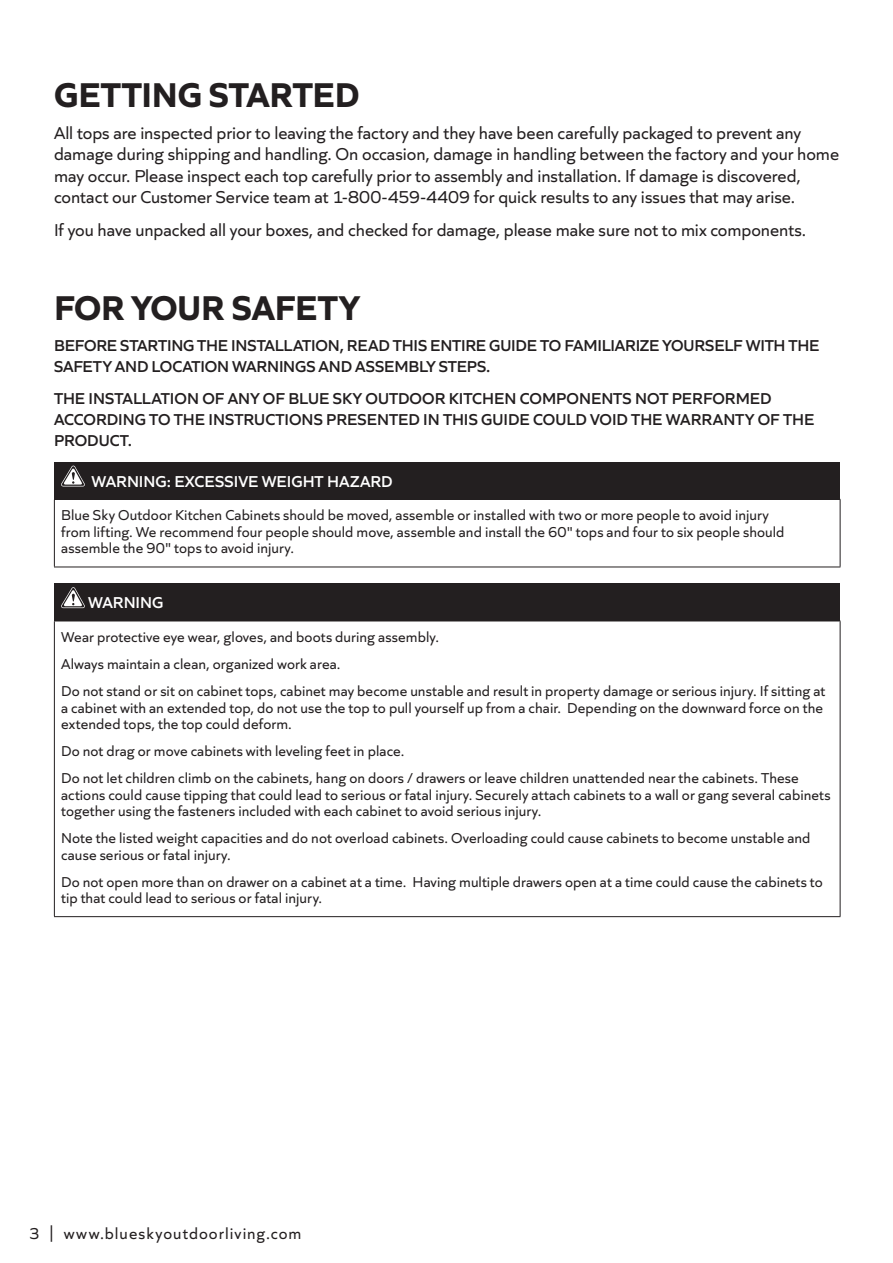
<style>
.page{position:relative;width:893px;height:1263px;background:#fff}
.page>*{position:absolute;margin:0;border:0;box-sizing:border-box;transform-origin:0 0}
.headings{font:700 36px "Quiet Sans";letter-spacing:-.005em;color:#231f20}
.bullet_list{font:18px/21.6px "Quiet Sans";color:#231f20}
.warning_paragraph{font:600 16.5px/21px "Quiet Sans";letter-spacing:-.005em;color:#231f20}
.warning_paragraph-2{font:600 16.5px "Quiet Sans";color:#fff}
.t1{font:16.5px "Quiet Sans";letter-spacing:.06em;color:#231f20}
.bullet_list-2{font:15px/16.5px "Quiet Sans";letter-spacing:.005em;color:#231f20}
</style>
<div class="page">
<div style="left:54px;top:462px;width:786px;height:37px;background:#231f20"></div>
<hr style="left:54px;top:499px;width:786px;height:1px;background:#231f20">
<hr style="left:54px;top:500px;width:1px;height:67px;background:#231f20">
<hr style="left:840px;top:500px;width:1px;height:67px;background:#231f20">
<hr style="left:54px;top:567px;width:786px;height:1px;background:#231f20">
<svg style="left:61px;top:466px;width:24px;height:20px"></svg>
<div style="left:54px;top:584px;width:786px;height:37px;background:#231f20"></div>
<hr style="left:54px;top:621px;width:786px;height:1px;background:#231f20">
<hr style="left:54px;top:621px;width:1px;height:295px;background:#231f20">
<hr style="left:840px;top:621px;width:1px;height:295px;background:#231f20">
<hr style="left:54px;top:916px;width:786px;height:1px;background:#231f20">
<svg style="left:61px;top:587px;width:24px;height:21px"></svg>
<p class="headings" style="left:54px;top:66px;width:307px">GETTING STARTED</p>
<p class="bullet_list" style="left:54px;top:120px;width:787px">All tops are inspected prior to leaving the factory and they have been carefully packaged to prevent any damage during shipping and handling. On occasion, damage in handling between the factory and your home may occur. Please inspect each top carefully prior to assembly and installation. If damage is discovered, contact our Customer Service team at 1-800-459-4409 for quick results to any issues that may arise.</p>
<p class="bullet_list" style="left:54px;top:217px;width:754px">If you have unpacked all your boxes, and checked for damage, please make sure not to mix components.</p>
<p class="headings" style="left:54px;top:280px;width:307px">FOR YOUR SAFETY</p>
<p class="warning_paragraph" style="left:54px;top:334px;width:767px">BEFORE STARTING THE INSTALLATION, READ THIS ENTIRE GUIDE TO FAMILIARIZE YOURSELF WITH THE<br>SAFETY AND LOCATION WARNINGS AND ASSEMBLY STEPS.</p>
<p class="warning_paragraph" style="left:54px;top:386px;width:762px">THE INSTALLATION OF ANY OF BLUE SKY OUTDOOR KITCHEN COMPONENTS NOT PERFORMED<br>ACCORDING TO THE INSTRUCTIONS PRESENTED IN THIS GUIDE COULD VOID THE WARRANTY OF THE<br>PRODUCT.</p>
<p class="warning_paragraph-2" style="left:91px;top:468px;width:303px">WARNING: EXCESSIVE WEIGHT HAZARD</p>
<p class="bullet_list-2" style="left:61px;top:506px;width:725px">Blue Sky Outdoor Kitchen Cabinets should be moved, assemble or installed with two or more people to avoid injury from lifting. We recommend four people should move, assemble and install the 60" tops and four to six people should assemble the 90" tops to avoid injury.</p>
<p class="warning_paragraph-2" style="left:88px;top:590px;width:77px">WARNING</p>
<p class="bullet_list-2" style="left:61px;top:628px;width:379px">Wear protective eye wear, gloves, and boots during assembly.</p>
<p class="bullet_list-2" style="left:61px;top:655px;width:281px">Always maintain a clean, organized work area.</p>
<p class="bullet_list-2" style="left:61px;top:682px;width:766px">Do not stand or sit on cabinet tops, cabinet may become unstable and result in property damage or serious injury. If sitting at a cabinet with an extended top, do not use the top to pull yourself up from a chair. Depending on the downward force on the extended tops, the top could deform.</p>
<p class="bullet_list-2" style="left:61px;top:742px;width:345px">Do not drag or move cabinets with leveling feet in place.</p>
<p class="bullet_list-2" style="left:61px;top:769px;width:771px">Do not let children climb on the cabinets, hang on doors / drawers or leave children unattended near the cabinets. These actions could cause tipping that could lead to serious or fatal injury. Securely attach cabinets to a wall or gang several cabinets together using the fasteners included with each cabinet to avoid serious injury.</p>
<p class="bullet_list-2" style="left:61px;top:829px;width:751px">Note the listed weight capacities and do not overload cabinets. Overloading could cause cabinets to become unstable and cause serious or fatal injury.</p>
<p class="bullet_list-2" style="left:61px;top:872px;width:763px">Do not open more than on drawer on a cabinet at a time. Having multiple drawers open at a time could cause the cabinets to tip that could lead to serious or fatal injury.</p>
<p class="t1" style="left:29px;top:1221px;width:273px">3 | www.blueskyoutdoorliving.com</p>
</div>
